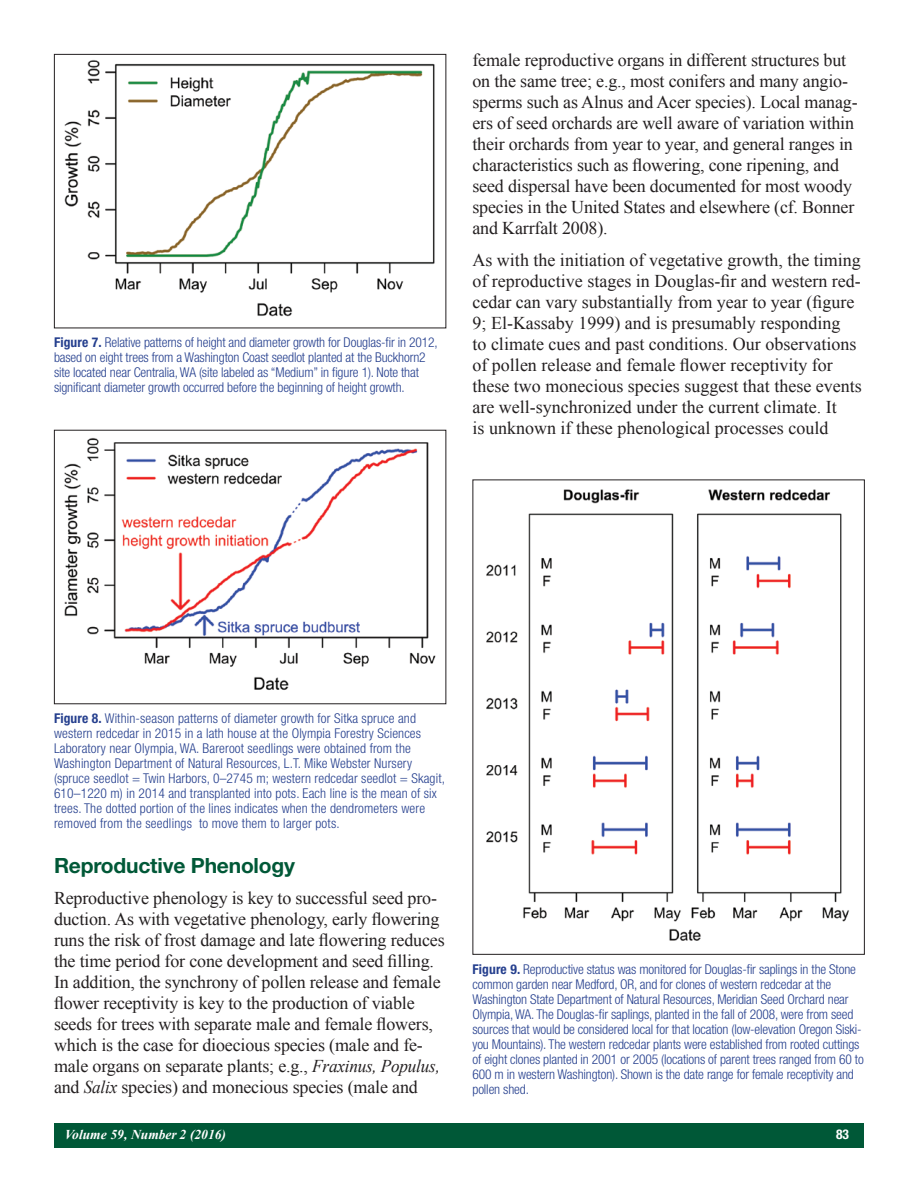
<style>
.page{position:relative;width:918px;height:1188px;background:#fff}
.page>*{position:absolute;margin:0;border:0;box-sizing:border-box;transform-origin:0 0}
.Body_Head_1{font:700 21px "Helvetica Neue LT Std";letter-spacing:-.01em;color:#005837}
.t1{font:18px/21px "Times New Roman";letter-spacing:-.01em;color:#231f20}
.Captions{font:300 condensed 13.5px/15px "Helvetica Neue LT Std";letter-spacing:-.01em;color:#253f8e}
.Captions-2{font:300 condensed 13.5px/15px "Helvetica Neue LT Std";letter-spacing:.01em;color:#253f8e}
.t2{font:italic 700 13.5px "Times New Roman";color:#fff}
.t3{font:700 condensed 13.5px "Helvetica Neue LT Std";color:#fff}
.s1{font-weight:700}
.s2{font-style:italic}
</style>
<div class="page">
<div style="left:54px;top:1123px;width:810px;height:25px;background:#005837"></div>
<img style="left:64px;top:437px;width:372px;height:253px">
<img style="left:64px;top:60px;width:371px;height:257px">
<div style="left:54px;top:54px;width:392px;height:274px;border:1px solid #231f20"></div>
<img style="left:486px;top:489px;width:363px;height:452px">
<p class="Captions" style="left:54px;top:335px;width:385px"><span class="s1">Figure 7.</span> Relative patterns of height and diameter growth for Douglas-fir in 2012, based on eight trees from a Washington Coast seedlot planted at the Buckhorn2 site located near Centralia, WA (site labeled as “Medium” in figure 1). Note that significant diameter growth occurred before the beginning of height growth.</p>
<p class="t1" style="left:472px;top:50px;width:387px">female reproductive organs in different structures but on the same tree; e.g., most conifers and many angio&shy;sperms such as Alnus and Acer species). Local manag&shy;ers of seed orchards are well aware of variation within their orchards from year to year, and general ranges in characteristics such as flowering, cone ripening, and seed dispersal have been documented for most woody species in the United States and elsewhere (cf. Bonner and Karrfalt 2008).</p>
<p class="t1" style="left:472px;top:249px;width:391px">As with the initiation of vegetative growth, the timing of reproductive stages in Douglas-fir and western red&shy;cedar can vary substantially from year to year (figure 9; El-Kassaby 1999) and is presumably responding<br>to climate cues and past conditions. Our observations of pollen release and female flower receptivity for these two monecious species suggest that these events are well-synchronized under the current climate. It<br>is unknown if these phenological processes could</p>
<p class="Captions-2" style="left:54px;top:711px;width:392px"><span class="s1">Figure 8.</span> Within-season patterns of diameter growth for Sitka spruce and western redcedar in 2015 in a lath house at the Olympia Forestry Sciences Laboratory near Olympia, WA. Bareroot seedlings were obtained from the Washington Department of Natural Resources, L.T. Mike Webster Nursery (spruce seedlot = Twin Harbors, 0–2745 m; western redcedar seedlot = Skagit, 610–1220 m) in 2014 and transplanted into pots. Each line is the mean of six trees. The dotted portion of the lines indicates when the dendrometers were removed from the seedlings to move them to larger pots.</p>
<p class="Body_Head_1" style="left:54px;top:852px;width:242px">Reproductive Phenology</p>
<p class="t1" style="left:54px;top:888px;width:392px">Reproductive phenology is key to successful seed pro&shy;duction. As with vegetative phenology, early flowering runs the risk of frost damage and late flowering reduces the time period for cone development and seed filling.<br>In addition, the synchrony of pollen release and female flower receptivity is key to the production of viable seeds for trees with separate male and female flowers, which is the case for dioecious species (male and fe&shy;male organs on separate plants; e.g., <span class="s2">Fraxinus, Populus, </span>and <span class="s2">Salix</span> species) and monecious species (male and</p>
<p class="Captions" style="left:472px;top:961px;width:393px"><span class="s1">Figure 9.</span> Reproductive status was monitored for Douglas-fir saplings in the Stone common garden near Medford, OR, and for clones of western redcedar at the Washington State Department of Natural Resources, Meridian Seed Orchard near Olympia, WA. The Douglas-fir saplings, planted in the fall of 2008, were from seed sources that would be considered local for that location (low-elevation Oregon Siski&shy;you Mountains). The western redcedar plants were established from rooted cuttings of eight clones planted in 2001 or 2005 (locations of parent trees ranged from 60 to 600 m in western Washington). Shown is the date range for female receptivity and pollen shed.</p>
<p class="t2" style="left:65px;top:1125px;width:163px">Volume 59, Number 2 (2016)</p>
<p class="t3" style="left:836px;top:1126px;width:14px">83</p>
</div>
